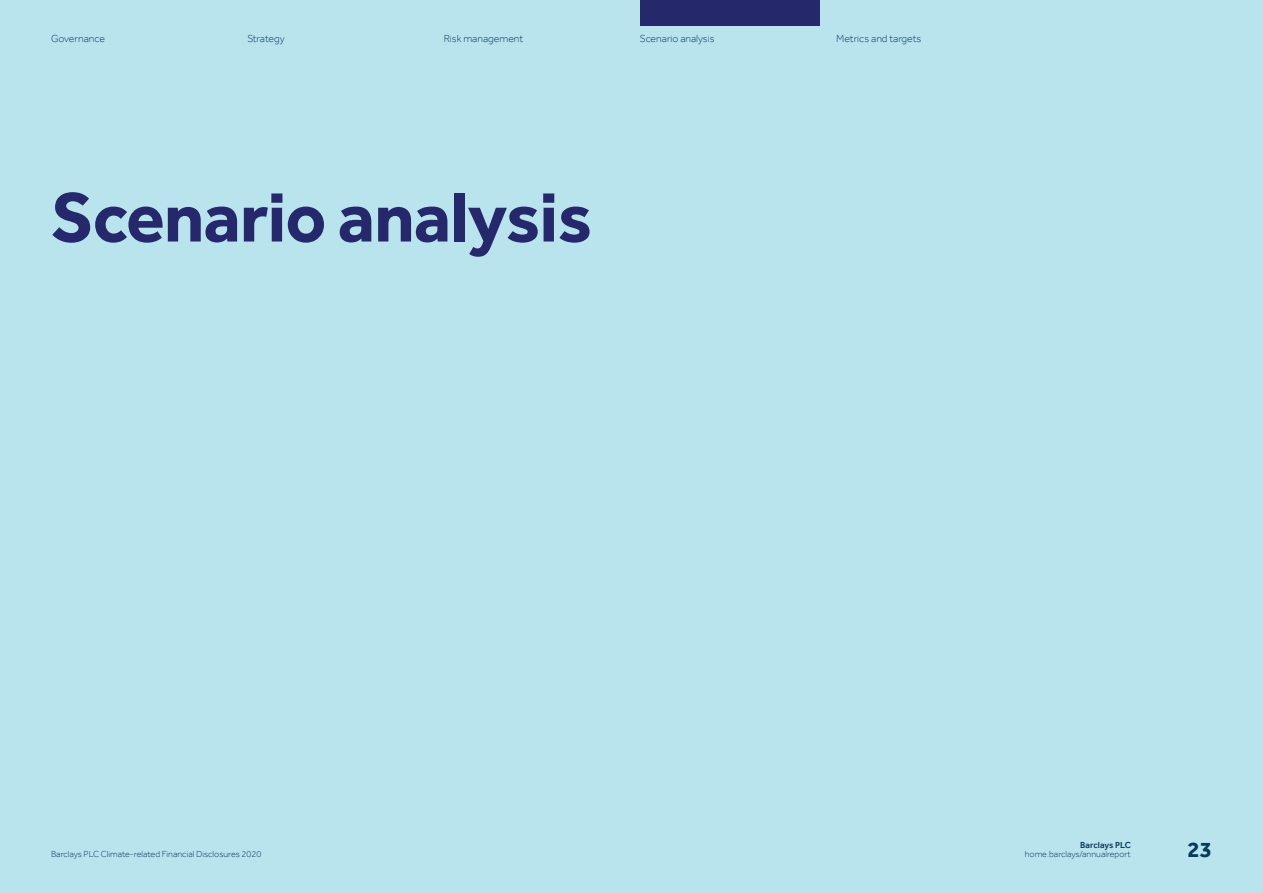
<style>
.page{position:relative;width:1263px;height:893px;background:#b9e3ed}
.page>*{position:absolute;margin:0;border:0;box-sizing:border-box;transform-origin:0 0}
.t1{font:700 72px "Effra";letter-spacing:-.01em;color:#25296c}
.t2{font:700 22.5px "Effra";color:#09395c}
.t3{font:300 10.5px "Effra";color:#09395c}
.t4{font:300 9px "Effra";color:#09395c}
.t5{font:500 9px "Effra";color:#09395c}
</style>
<div class="page">
<div style="left:640px;top:0;width:179px;height:26px;background:#25296c"></div>
<p class="t3" style="left:51px;top:32px;width:55px">Governance</p>
<p class="t3" style="left:247px;top:32px;width:39px">Strategy</p>
<p class="t3" style="left:444px;top:32px;width:81px">Risk management</p>
<p class="t3" style="left:640px;top:32px;width:76px">Scenario analysis</p>
<p class="t3" style="left:836px;top:32px;width:87px">Metrics and targets</p>
<h1 class="t1" style="left:51px;top:175px;width:542px">Scenario analysis</h1>
<p class="t5" style="left:1080px;top:839px;width:52px">Barclays PLC</p>
<p class="t4" style="left:51px;top:848px;width:212px">Barclays PLC Climate-related Financial Disclosures 2020</p>
<p class="t4" style="left:1025px;top:848px;width:107px">home.barclays/annualreport</p>
<h2 class="t2" style="left:1187px;top:836px;width:26px">23</h2>
</div>
